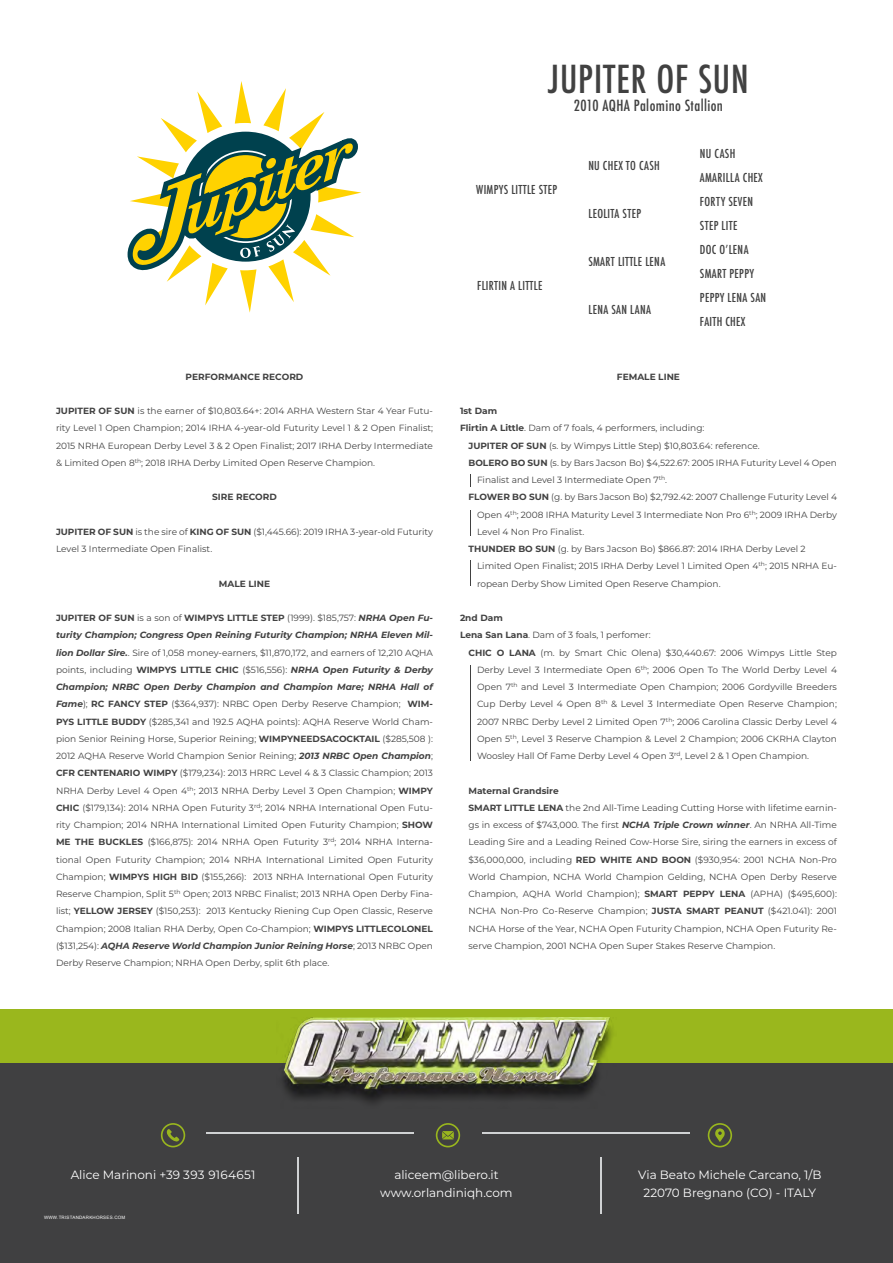
<style>
.page{position:relative;width:893px;height:1263px;background:#fff}
.page>*{position:absolute;margin:0;border:0;box-sizing:border-box;transform-origin:0 0}
.t1{font:500 condensed 37.5px "Futura";letter-spacing:.025em;color:#414141}
.t2{font:500 condensed 15px "Futura";letter-spacing:.025em;color:#414141}
.t3{font:500 condensed 12px/24px "Futura";letter-spacing:.025em;color:#414141}
.t4{font:12px/18px "Montserrat";color:#fff;text-align:center}
.t5{font:9px/17.2px "Montserrat";color:#414141}
.t6{font:700 9px "Montserrat";color:#414141}
.t7{font:4.5px "Arial";letter-spacing:.05em;color:#fff}
.s1{font-weight:700}
.s2{font-weight:700;font-style:italic}
</style>
<div class="page">
<div style="left:0;top:1063px;width:893px;height:200px;background:#404041"></div>
<hr style="left:206px;top:1132px;width:208px;height:2px;background:#d0d2d3">
<hr style="left:482px;top:1132px;width:208px;height:2px;background:#d0d2d3">
<hr style="left:297px;top:1157px;width:1px;height:56px;background:#d0d2d3">
<hr style="left:600px;top:1157px;width:2px;height:56px;background:#d0d2d3">
<svg style="left:436px;top:1123px;width:24px;height:24px"></svg>
<svg style="left:161px;top:1123px;width:24px;height:24px"></svg>
<svg style="left:708px;top:1123px;width:24px;height:24px"></svg>
<div style="left:0;top:1010px;width:893px;height:53px;background:#9ab71d"></div>
<img style="left:283px;top:1017px;width:330px;height:86px">
<svg style="left:128px;top:81px;width:233px;height:232px"></svg>
<svg style="left:470px;top:474px;width:1px;height:13px"></svg>
<svg style="left:470px;top:510px;width:1px;height:26px"></svg>
<hr style="left:470px;top:665px;width:1px;height:96px;background:#414141">
<svg style="left:470px;top:560px;width:1px;height:26px"></svg>
<h1 class="t1" style="left:548px;top:55px;width:202px">JUPITER OF SUN</h1>
<h2 class="t2" style="left:574px;top:96px;width:150px">2010 AQHA Palomino Stallion</h2>
<p class="t6" style="left:186px;top:370px;width:119px">PERFORMANCE RECORD</p>
<p class="t5" style="left:56px;top:402px;width:378px;text-align:justify"><span class="s1">JUPITER OF SUN</span> is the earner of $10,803.64+: 2014 ARHA Western Star 4 Year Futu&shy;rity Level 1 Open Champion; 2014 IRHA 4-year-old Futurity Level 1 &amp; 2 Open Finalist; 2015 NRHA European Derby Level 3 &amp; 2 Open Finalist; 2017 IRHA Derby Intermediate &amp; Limited Open 8<sup>th</sup>; 2018 IRHA Derby Limited Open Reserve Champion.</p>
<p class="t6" style="left:212px;top:491px;width:66px">SIRE RECORD</p>
<p class="t5" style="left:56px;top:523px;width:378px"><span class="s1">JUPITER OF SUN</span> is the sire of <span class="s1">KING OF SUN</span> ($1,445.66): 2019 IRHA 3-year-old Futurity<br>Level 3 Intermediate Open Finalist.</p>
<p class="t6" style="left:219px;top:577px;width:53px">MALE LINE</p>
<p class="t5" style="left:56px;top:609px;width:378px;text-align:justify"><span class="s1">JUPITER OF SUN</span> is a son of <span class="s1">WIMPYS LITTLE STEP</span> (1999). $185,757: <span class="s2">NRHA Open Fu&shy;turity Champion; Congress Open Reining Futurity Champion; NRHA Eleven Mil&shy;lion Dollar Sire.</span>. Sire of 1,058 money-earners, $11,870,172, and earners of 12,210 AQHA points, including <span class="s1">WIMPYS LITTLE CHIC</span> ($516,556): <span class="s2">NRHA Open Futurity &amp; Derby Champion; NRBC Open Derby Champion and Champion Mare; NRHA Hall of Fame</span>); <span class="s1">RC FANCY STEP</span> ($364,937): NRBC Open Derby Reserve Champion; <span class="s1">WIM-PYS LITTLE BUDDY</span> ($285,341 and 192.5 AQHA points): AQHA Reserve World Cham&shy;pion Senior Reining Horse, Superior Reining; <span class="s1">WIMPYNEEDSACOCKTAIL</span> ($285,508 ):<br>2012 AQHA Reserve World Champion Senior Reining; <span class="s2">2013 NRBC Open Champion</span>; <span class="s1">CFR CENTENARIO WIMPY</span> ($179,234): 2013 HRRC Level 4 &amp; 3 Classic Champion; 2013<br>NRHA Derby Level 4 Open 4<sup>th</sup>; 2013 NRHA Derby Level 3 Open Champion; <span class="s1">WIMPY CHIC</span> ($179,134): 2014 NRHA Open Futurity 3<sup>rd</sup>; 2014 NRHA International Open Futu&shy;rity Champion; 2014 NRHA International Limited Open Futurity Champion; <span class="s1">SHOW ME THE BUCKLES</span> ($166,875): 2014 NRHA Open Futurity 3<sup>rd</sup>; 2014 NRHA Interna&shy;tional Open Futurity Champion; 2014 NRHA International Limited Open Futurity Champion; <span class="s1">WIMPYS HIGH BID</span> ($155,266): 2013 NRHA International Open Futurity Reserve Champion, Split 5<sup>th</sup> Open; 2013 NRBC Finalist; 2013 NRHA Open Derby Fina&shy;list; <span class="s1">YELLOW JERSEY</span> ($150,253): 2013 Kentucky Riening Cup Open Classic, Reserve Champion; 2008 Italian RHA Derby, Open Co-Champion; <span class="s1">WIMPYS LITTLECOLONEL </span>($131,254): <span class="s2">AQHA Reserve World Champion Junior Reining Horse</span>; 2013 NRBC Open Derby Reserve Champion; NRHA Open Derby, split 6th place.</p>
<h3 class="t3" style="left:476px;top:178px;width:83px">WIMPYS LITTLE STEP</h3>
<h3 class="t3" style="left:477px;top:274px;width:67px">FLIRTIN A LITTLE</h3>
<h3 class="t3" style="left:588px;top:154px;width:73px">NU CHEX TO CASH</h3>
<h3 class="t3" style="left:588px;top:202px;width:54px">LEOLITA STEP</h3>
<h3 class="t3" style="left:588px;top:250px;width:78px">SMART LITTLE LENA</h3>
<h3 class="t3" style="left:588px;top:298px;width:64px">LENA SAN LANA</h3>
<p class="t6" style="left:617px;top:370px;width:64px">FEMALE LINE</p>
<h3 class="t3" style="left:700px;top:142px;width:68px">NU CASH<br>AMARILLA CHEX<br>FORTY SEVEN<br>STEP LITE<br>DOC O’LENA<br>SMART PEPPY<br>PEPPY LENA SAN<br>FAITH CHEX</h3>
<p class="t6" style="left:460px;top:404px;width:39px">1st Dam</p>
<p class="t5" style="left:460px;top:419px;width:246px"><span class="s1">Flirtin A Little</span>. Dam of 7 foals, 4 performers, including:</p>
<p class="t5" style="left:468px;top:436px;width:293px"><span class="s1">JUPITER OF SUN</span> (s. by Wimpys Little Step) $10,803.64: reference.</p>
<p class="t5" style="left:468px;top:454px;width:370px"><span class="s1">BOLERO BO SUN</span> (s. by Bars Jacson Bo) $4,522.67: 2005 IRHA Futurity Level 4 Open</p>
<p class="t5" style="left:477px;top:471px;width:192px">Finalist and Level 3 Intermediate Open 7<sup>th</sup>.</p>
<p class="t5" style="left:468px;top:488px;width:370px"><span class="s1">FLOWER BO SUN</span> (g. by Bars Jacson Bo) $2,792.42: 2007 Challenge Futurity Level 4</p>
<p class="t5" style="left:477px;top:505px;width:361px">Open 4<sup>th</sup>; 2008 IRHA Maturity Level 3 Intermediate Non Pro 6<sup>th</sup>; 2009 IRHA Derby</p>
<p class="t5" style="left:477px;top:523px;width:109px">Level 4 Non Pro Finalist.</p>
<p class="t5" style="left:468px;top:540px;width:339px"><span class="s1">THUNDER BO SUN</span> (g. by Bars Jacson Bo) $866.87: 2014 IRHA Derby Level 2</p>
<p class="t5" style="left:477px;top:557px;width:361px">Limited Open Finalist; 2015 IRHA Derby Level 1 Limited Open 4<sup>th</sup>; 2015 NRHA Eu-</p>
<p class="t5" style="left:477px;top:574px;width:245px">ropean Derby Show Limited Open Reserve Champion.</p>
<p class="t6" style="left:460px;top:611px;width:44px">2nd Dam</p>
<p class="t5" style="left:460px;top:626px;width:192px"><span class="s1">Lena San Lana</span>. Dam of 3 foals, 1 perfomer:</p>
<p class="t5" style="left:468px;top:643px;width:370px"><span class="s1">CHIC O LANA</span> (m. by Smart Chic Olena) $30,440.67: 2006 Wimpys Little Step</p>
<p class="t5" style="left:477px;top:661px;width:361px">Derby Level 3 Intermediate Open 6<sup>th</sup>; 2006 Open To The World Derby Level 4</p>
<p class="t5" style="left:477px;top:678px;width:361px">Open 7<sup>th</sup> and Level 3 Intermediate Open Champion; 2006 Gordyville Breeders</p>
<p class="t5" style="left:477px;top:695px;width:361px">Cup Derby Level 4 Open 8<sup>th</sup> &amp; Level 3 Intermediate Open Reserve Champion;</p>
<p class="t5" style="left:477px;top:712px;width:361px">2007 NRBC Derby Level 2 Limited Open 7<sup>th</sup>; 2006 Carolina Classic Derby Level 4</p>
<p class="t5" style="left:477px;top:730px;width:361px">Open 5<sup>th</sup>, Level 3 Reserve Champion &amp; Level 2 Champion; 2006 CKRHA Clayton</p>
<p class="t5" style="left:477px;top:747px;width:334px">Woosley Hall Of Fame Derby Level 4 Open 3<sup>rd</sup>, Level 2 &amp; 1 Open Champion.</p>
<p class="t5" style="left:468px;top:781px;width:370px"><span class="s1">Maternal Grandsire<br>SMART LITTLE LENA</span> the 2nd All-Time Leading Cutting Horse with lifetime earnin&shy;gs in excess of $743,000. The first <span class="s2">NCHA Triple Crown winner</span>. An NRHA All-Time Leading Sire and a Leading Reined Cow-Horse Sire, siring the earners in excess of $36,000,000, including <span class="s1">RED WHITE AND BOON</span> ($930,954: 2001 NCHA Non-Pro World Champion, NCHA World Champion Gelding, NCHA Open Derby Reserve Champion, AQHA World Champion); <span class="s1">SMART PEPPY LENA</span> (APHA) ($495,600):<br>NCHA Non-Pro Co-Reserve Champion; <span class="s1">JUSTA SMART PEANUT</span> ($421.041): 2001<br>NCHA Horse of the Year, NCHA Open Futurity Champion, NCHA Open Futurity Re&shy;serve Champion, 2001 NCHA Open Super Stakes Reserve Champion.</p>
<h3 class="t4" style="left:71px;top:1165px;width:186px">Alice Marinoni +39 393 9164651</h3>
<h3 class="t4" style="left:380px;top:1165px;width:134px">aliceem@libero.it www.orlandiniqh.com</h3>
<h3 class="t4" style="left:638px;top:1165px;width:185px">Via Beato Michele Carcano, 1/B<br>22070 Bregnano (CO) - ITALY</h3>
<p class="t7" style="left:44px;top:1214px;width:83px">WWW.TRISTANDARKHORSES.COM</p>
</div>
